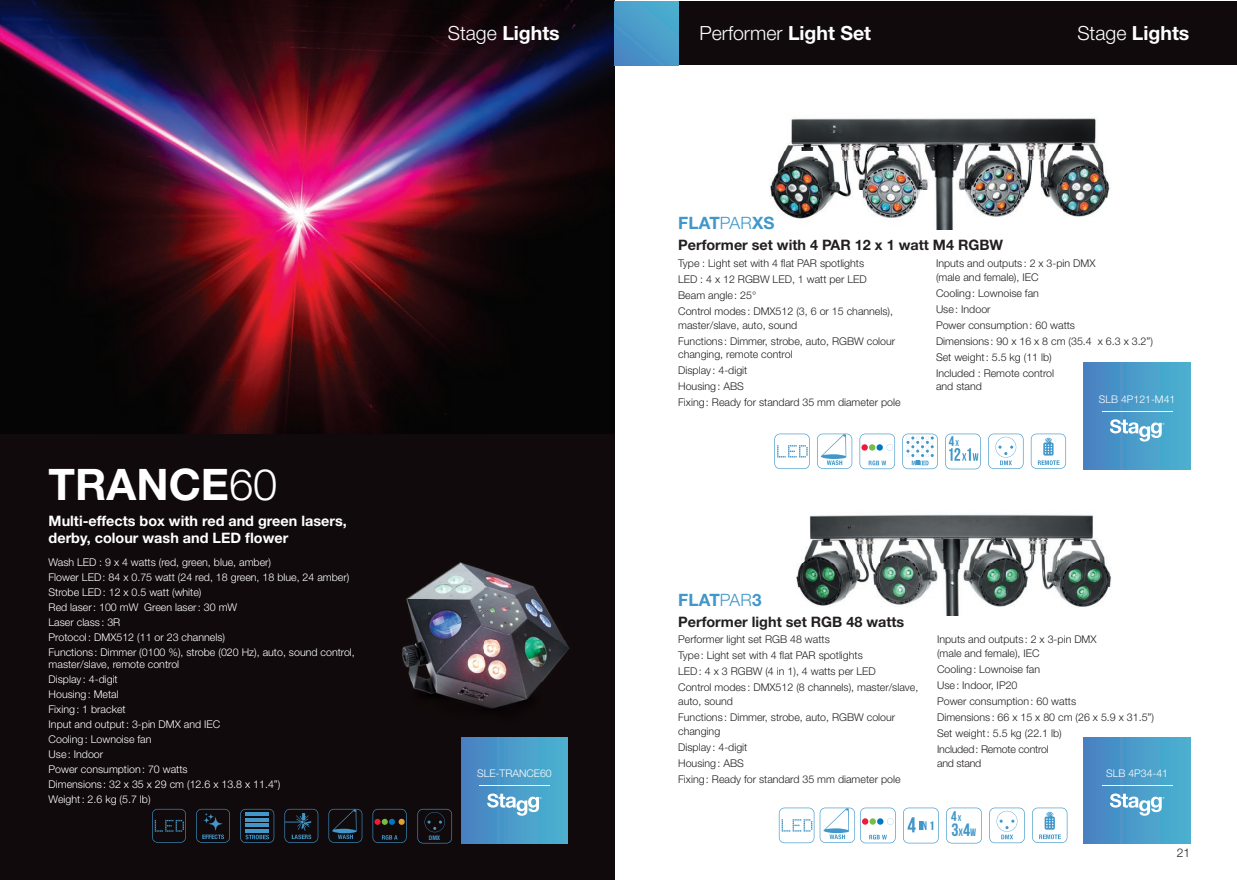
<style>
.page{position:relative;width:1237px;height:880px;background:#fff}
.page>*{position:absolute;margin:0;border:0;box-sizing:border-box;transform-origin:0 0}
.t1{font:700 43.5px "Helvetica Neue LT Std";color:#fff}
.t2{font:700 19.5px "Helvetica Neue LT Std";color:#fff}
.t3{font:300 19.5px "Helvetica Neue LT Std";color:#fff}
.t4{font:17.85px "Bebas Neue";color:#4197c9}
.t5{font:700 17.1px "Helvetica Neue LT Std";letter-spacing:.01em;color:#4197c9}
.t6{font:700 14.4px/16.5px "Helvetica Neue LT Std";color:#fff}
.t7{font:700 14.4px "Helvetica Neue LT Std";color:#231f20}
.t8{font:13.95px "Bebas Neue";color:#4197c9}
.t9{font:300 12px "Helvetica Neue LT Std";color:#231f20}
.t10{font:300 10.65px/15.9px "Helvetica Neue LT Std";color:#231f20}
.t11{font:300 10.65px/15px "Helvetica Neue LT Std";color:#fff}
.t12{font:300 10.65px "Helvetica Neue LT Std";letter-spacing:-.02em;color:#231f20}
.t13{font:300 10.5px "Helvetica Neue LT Std";color:#fff}
.t14{font:700 condensed 6.3px "Helvetica Neue LT Std";color:#4197c9}
.s1{font-weight:300}
.s2{font-weight:700}
.s3{font-size:8.4px}
.s4{font-size:10.8px}
</style>
<div class="page">
<div style="left:0;top:0;width:614px;height:880px;background:#110a0c"></div>
<img style="left:0;top:0;width:614px;height:433px">
<img style="left:402px;top:562px;width:168px;height:146px">
<img style="left:769px;top:118px;width:341px;height:111px">
<svg style="left:817px;top:433px;width:35px;height:36px"></svg>
<svg style="left:988px;top:433px;width:35px;height:36px"></svg>
<svg style="left:774px;top:433px;width:35px;height:36px"></svg>
<svg style="left:1030px;top:433px;width:36px;height:36px"></svg>
<svg style="left:859px;top:433px;width:36px;height:36px"></svg>
<svg style="left:902px;top:433px;width:35px;height:36px"></svg>
<svg style="left:945px;top:433px;width:35px;height:36px"></svg>
<img style="left:796px;top:514px;width:315px;height:101px">
<svg style="left:989px;top:807px;width:35px;height:36px"></svg>
<svg style="left:1032px;top:807px;width:35px;height:36px"></svg>
<svg style="left:778px;top:807px;width:117px;height:36px"></svg>
<svg style="left:903px;top:807px;width:35px;height:36px"></svg>
<svg style="left:946px;top:807px;width:35px;height:36px"></svg>
<svg style="left:196px;top:809px;width:34px;height:33px"></svg>
<svg style="left:152px;top:809px;width:34px;height:33px"></svg>
<svg style="left:284px;top:809px;width:34px;height:33px"></svg>
<svg style="left:328px;top:809px;width:34px;height:33px"></svg>
<svg style="left:240px;top:809px;width:34px;height:34px"></svg>
<hr style="left:245px;top:818px;width:24px;height:3px;background:#4197c9">
<hr style="left:245px;top:812px;width:24px;height:3px;background:#4197c9">
<hr style="left:245px;top:823px;width:24px;height:3px;background:#4197c9">
<hr style="left:245px;top:829px;width:24px;height:3px;background:#4197c9">
<svg style="left:372px;top:809px;width:34px;height:34px"></svg>
<svg style="left:374px;top:818px;width:6px;height:7px"></svg>
<div style="left:382px;top:818px;width:6px;height:7px;background:#71bf44;border-radius:50%"></div>
<div style="left:389px;top:818px;width:6px;height:7px;background:#0078c0;border-radius:50%"></div>
<svg style="left:398px;top:818px;width:6px;height:7px"></svg>
<svg style="left:417px;top:809px;width:35px;height:34px"></svg>
<div style="left:614px;top:1px;width:622px;height:64px;background:#110a0c"></div>
<div style="left:614px;top:1px;width:64px;height:64px;background:linear-gradient(to bottom,#4baace,#488fc6)"></div>
<div style="left:461px;top:737px;width:106px;height:106px;background:linear-gradient(to right,#4881c2,#4cb3d0)"></div>
<svg style="left:487px;top:793px;width:54px;height:22px"></svg>
<hr style="left:479px;top:785px;width:71px;height:1px;background:#fff">
<div style="left:1083px;top:737px;width:107px;height:106px;background:linear-gradient(to right,#4881c2,#4cb4d0)"></div>
<svg style="left:1109px;top:793px;width:55px;height:22px"></svg>
<hr style="left:1102px;top:785px;width:70px;height:1px;background:#fff">
<div style="left:1083px;top:363px;width:107px;height:106px;background:linear-gradient(to right,#4881c2,#4bb4d0)"></div>
<svg style="left:1109px;top:419px;width:55px;height:22px"></svg>
<hr style="left:1102px;top:411px;width:70px;height:1px;background:#fff">
<h1 class="t1" style="left:49px;top:458px;width:230px">TRANCE<span class="s1">60</span></h1>
<h3 class="t6" style="left:49px;top:513px;width:300px">Multi-effects box with red and green lasers, derby, colour wash and LED flower</h3>
<p class="t11" style="left:49px;top:555px;width:308px">Wash LED : 9 x 4 watts (red, green, blue, amber)<br>Flower LED : 84 x 0.75 watt (24 red, 18 green, 18 blue, 24 amber)<br>Strobe LED : 12 x 0.5 watt (white)<br>Red laser : 100 mW Green laser : 30 mW<br>Laser class : 3R<br>Protocol : DMX512 (11 or 23 channels)<br>Functions : Dimmer (0100 %), strobe (020 Hz), auto, sound control,</p>
<p class="t11" style="left:49px;top:656px;width:233px">master/slave, remote control<br>Display : 4-digit<br>Housing : Metal<br>Fixing : 1 bracket<br>Input and output : 3-pin DMX and IEC<br>Cooling : Lownoise fan<br>Use : Indoor<br>Power consumption : 70 watts<br>Dimensions : 32 x 35 x 29 cm (12.6 x 13.8 x 11.4”)<br>Weight : 2.6 kg (5.7 lb)</p>
<h2 class="t2" style="left:448px;top:21px;width:113px"><span class="s1">Stage</span> Lights</h2>
<h2 class="t3" style="left:699px;top:21px;width:173px">Performer <span class="s2">Light Set</span></h2>
<h2 class="t2" style="left:1077px;top:21px;width:113px"><span class="s1">Stage</span> Lights</h2>
<h3 class="t5" style="left:678px;top:212px;width:98px">FLAT<span class="s1">PAR</span>XS</h3>
<h3 class="t7" style="left:678px;top:236px;width:326px">Performer set with 4 PAR 12 x 1 watt M4 RGBW</h3>
<p class="t10" style="left:678px;top:255px;width:216px">Type : Light set with 4 flat PAR spotlights<br>LED : 4 x 12 RGBW LED, 1 watt per LED Beam angle : 25°<br>Control modes : DMX512 (3, 6 or 15 channels),</p>
<p class="t10" style="left:678px;top:316px;width:218px">master/slave, auto, sound<br>Functions : Dimmer, strobe, auto, RGBW colour</p>
<p class="t10" style="left:678px;top:346px;width:224px">changing, remote control<br>Display : 4-digit<br>Housing : ABS<br>Fixing : Ready for standard 35 mm diameter pole</p>
<p class="t10" style="left:936px;top:256px;width:161px;line-height:13.8px">Inputs and outputs : 2 x 3-pin DMX (male and female), IEC</p>
<p class="t10" style="left:936px;top:285px;width:218px">Cooling : Lownoise fan<br>Use : Indoor<br>Power consumption : 60 watts<br>Dimensions : 90 x 16 x 8 cm (35.4 x 6.3 x 3.2”)<br>Set weight : 5.5 kg (11 lb)<br>Included : Remote control</p>
<p class="t10" style="left:936px;top:378px;width:47px">and stand</p>
<h3 class="t8" style="left:948px;top:434px;width:12px">4<span class="s3">X</span></h3>
<p class="t13" style="left:1098px;top:393px;width:78px">SLB 4P121-M41</p>
<h3 class="t5" style="left:678px;top:589px;width:85px">FLAT<span class="s1">PAR</span>3</h3>
<h3 class="t7" style="left:678px;top:612px;width:227px">Performer light set RGB 48 watts</h3>
<p class="t14" style="left:429px;top:833px;width:13px">DMX</p>
<p class="t10" style="left:678px;top:631px;width:242px">Performer light set RGB 48 watts<br>Type : Light set with 4 flat PAR spotlights<br>LED : 4 x 3 RGBW (4 in 1), 4 watts per LED<br>Control modes : DMX512 (8 channels), master/slave,</p>
<p class="t10" style="left:678px;top:693px;width:218px">auto, sound<br>Functions : Dimmer, strobe, auto, RGBW colour</p>
<p class="t10" style="left:678px;top:722px;width:224px">changing<br>Display : 4-digit<br>Housing : ABS<br>Fixing : Ready for standard 35 mm diameter pole</p>
<p class="t10" style="left:937px;top:632px;width:161px;line-height:13.8px">Inputs and outputs : 2 x 3-pin DMX (male and female), IEC</p>
<p class="t10" style="left:937px;top:661px;width:218px">Cooling : Lownoise fan<br>Use : Indoor, IP20<br>Power consumption : 60 watts<br>Dimensions : 66 x 15 x 80 cm (26 x 5.9 x 31.5”)<br>Set weight : 5.5 kg (22.1 lb)<br>Included : Remote control</p>
<p class="t12" style="left:937px;top:756px;width:46px">and stand</p>
<p class="t13" style="left:477px;top:767px;width:76px">SLE-TRANCE60</p>
<p class="t13" style="left:1106px;top:767px;width:63px">SLB 4P34-41</p>
<h3 class="t8" style="left:951px;top:808px;width:12px">4<span class="s3">X</span></h3>
<h3 class="t4" style="left:951px;top:820px;width:26px">3<span class="s4">X</span>4<span class="s4">W</span></h3>
<p class="t9" style="left:1176px;top:845px;width:15px">21</p>
</div>
